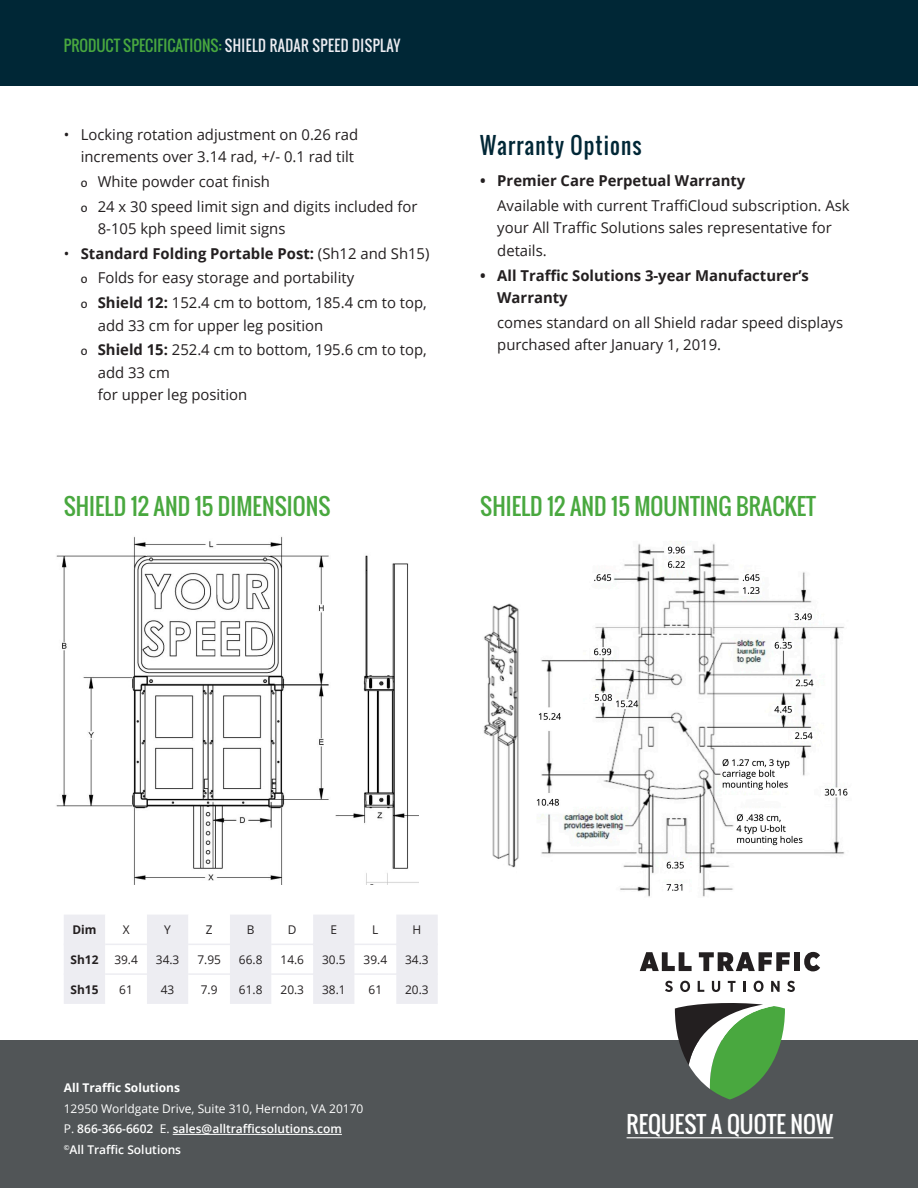
<style>
.page{position:relative;width:918px;height:1188px;background:#fff}
.page>*{position:absolute;margin:0;border:0;box-sizing:border-box;transform-origin:0 0}
.Product_Specifica{font:22.5px "Oswald";color:#49a83f}
.Product_Specifica-2{font:22.5px "Oswald";color:#fff}
.H2_15_20{font:22.5px "Oswald";letter-spacing:.05em;color:#002736;scale:.94 1}
.Bullets{font:15px/22.5px "Open Sans";color:#231f20}
.t1{font:700 15px/22.5px "Open Sans";color:#231f20}
.t2{font:15px "Oswald";color:#ededf2;scale:.94 1}
.t3{font:600 12px "Open Sans";color:#fff}
.Body_Copy{font:12px "Open Sans";color:#231f20}
.t4{font:12px "Open Sans";color:#fff}
.t5{font:700 12px "Open Sans";color:#fff}
.Body_Copy-2{font:700 12px "Open Sans";color:#231f20}
.s1{color:#49a83f}
.s2{font-family:"Bitter";font-size:12px}
.s3{font-weight:400}
.s4{font-weight:700}
</style>
<div class="page">
<div style="left:0;top:1040px;width:918px;height:148px;background:#515557"></div>
<hr style="left:173px;top:1134px;width:169px;height:1px;background:#fff">
<hr style="left:627px;top:1137px;width:206px;height:1px;background:#fff">
<svg style="left:675px;top:1003px;width:110px;height:97px"></svg>
<svg style="left:665px;top:981px;width:8px;height:11px"></svg>
<svg style="left:680px;top:981px;width:10px;height:11px"></svg>
<svg style="left:698px;top:981px;width:6px;height:11px"></svg>
<svg style="left:712px;top:981px;width:8px;height:11px"></svg>
<svg style="left:728px;top:981px;width:8px;height:11px"></svg>
<svg style="left:744px;top:981px;width:2px;height:11px"></svg>
<svg style="left:754px;top:981px;width:10px;height:11px"></svg>
<svg style="left:771px;top:981px;width:9px;height:11px"></svg>
<svg style="left:787px;top:981px;width:8px;height:11px"></svg>
<svg style="left:640px;top:952px;width:52px;height:19px"></svg>
<svg style="left:699px;top:952px;width:91px;height:19px"></svg>
<div style="left:795px;top:952px;width:5px;height:19px;background:#231f20"></div>
<svg style="left:804px;top:952px;width:16px;height:19px"></svg>
<div style="left:0;top:0;width:918px;height:86px;background:#002736"></div>
<img style="left:56px;top:536px;width:280px;height:348px">
<img style="left:336px;top:555px;width:83px;height:329px">
<svg style="left:64px;top:915px;width:374px;height:89px"></svg>
<hr style="left:64px;top:944px;width:41px;height:1px;background:#ededf2">
<hr style="left:105px;top:944px;width:42px;height:1px;background:#ededf2">
<hr style="left:147px;top:944px;width:41px;height:1px;background:#ededf2">
<hr style="left:188px;top:944px;width:42px;height:1px;background:#ededf2">
<hr style="left:230px;top:944px;width:42px;height:1px;background:#ededf2">
<hr style="left:272px;top:944px;width:41px;height:1px;background:#ededf2">
<hr style="left:313px;top:944px;width:42px;height:1px;background:#ededf2">
<hr style="left:355px;top:944px;width:41px;height:1px;background:#ededf2">
<hr style="left:396px;top:944px;width:42px;height:1px;background:#ededf2">
<hr style="left:64px;top:973px;width:41px;height:2px;background:#ededf2">
<hr style="left:105px;top:973px;width:42px;height:2px;background:#ededf2">
<hr style="left:147px;top:973px;width:41px;height:2px;background:#ededf2">
<hr style="left:188px;top:973px;width:42px;height:2px;background:#ededf2">
<hr style="left:230px;top:973px;width:42px;height:2px;background:#ededf2">
<hr style="left:272px;top:973px;width:41px;height:2px;background:#ededf2">
<hr style="left:313px;top:973px;width:42px;height:2px;background:#ededf2">
<hr style="left:355px;top:973px;width:41px;height:2px;background:#ededf2">
<hr style="left:396px;top:973px;width:42px;height:2px;background:#ededf2">
<img style="left:483px;top:541px;width:365px;height:356px">
<p class="t2" style="left:64px;top:34px;width:360px"><span class="s1">PRODUCT SPECIFICATIONS:</span> SHIELD RADAR SPEED DISPLAY</p>
<p class="Bullets" style="left:64px;top:123px;width:296px;text-align:right">• Locking rotation adjustment on 0.26 rad increments over 3.14 rad, +/- 0.1 rad tilt</p>
<p class="Bullets" style="left:81px;top:170px;width:191px"><span class="s2">o</span> White powder coat finish</p>
<p class="Bullets" style="left:98px;top:195px;width:321px;text-indent:-17px"><span class="s2">o</span> 24 x 30 speed limit sign and digits included for<br>8-105 kph speed limit signs</p>
<p class="t1" style="left:64px;top:242px;width:367px"><span class="s3">•</span> Standard Folding Portable Post: <span class="s3">(Sh12 and Sh15)</span></p>
<p class="Bullets" style="left:81px;top:266px;width:275px"><span class="s2">o</span> Folds for easy storage and portability</p>
<p class="Bullets" style="left:98px;top:291px;width:331px;text-indent:-17px"><span class="s2">o</span> <span class="s4">Shield 12:</span> 152.4 cm to bottom, 185.4 cm to top, add 33 cm for upper leg position</p>
<p class="Bullets" style="left:98px;top:338px;width:331px;text-indent:-17px"><span class="s2">o</span> <span class="s4">Shield 15:</span> 252.4 cm to bottom, 195.6 cm to top, add 33 cm<br>for upper leg position</p>
<p class="H2_15_20" style="left:480px;top:129px;width:173px">Warranty Options</p>
<p class="t1" style="left:480px;top:169px;width:267px">• Premier Care Perpetual Warranty</p>
<p class="Bullets" style="left:497px;top:194px;width:354px">Available with current TraffiCloud subscription. Ask your All Traffic Solutions sales representative for details.</p>
<p class="t1" style="left:497px;top:263px;width:313px;text-indent:-17px">• All Traffic Solutions 3-year Manufacturer’s<br>Warranty</p>
<p class="Bullets" style="left:497px;top:311px;width:347px">comes standard on all Shield radar speed displays purchased after January 1, 2019.</p>
<p class="Product_Specifica" style="left:64px;top:489px;width:268px">SHIELD 12 AND 15 DIMENSIONS</p>
<p class="Product_Specifica" style="left:480px;top:489px;width:337px">SHIELD 12 AND 15 MOUNTING BRACKET</p>
<p class="Body_Copy-2" style="left:73px;top:921px;width:26px">Dim</p>
<p class="Body_Copy" style="left:123px;top:921px;width:8px">X</p>
<p class="Body_Copy" style="left:164px;top:921px;width:8px">Y</p>
<p class="Body_Copy" style="left:206px;top:921px;width:8px">Z</p>
<p class="Body_Copy" style="left:247px;top:921px;width:9px">B</p>
<p class="Body_Copy" style="left:288px;top:921px;width:10px">D</p>
<p class="Body_Copy" style="left:331px;top:921px;width:8px">E</p>
<p class="Body_Copy" style="left:372px;top:921px;width:8px">L</p>
<p class="Body_Copy" style="left:413px;top:921px;width:10px">H</p>
<p class="Body_Copy-2" style="left:71px;top:951px;width:29px">Sh12</p>
<p class="Body_Copy" style="left:114px;top:951px;width:25px">39.4</p>
<p class="Body_Copy" style="left:156px;top:951px;width:25px">34.3</p>
<p class="Body_Copy" style="left:197px;top:951px;width:25px">7.95</p>
<p class="Body_Copy" style="left:239px;top:951px;width:25px">66.8</p>
<p class="Body_Copy" style="left:281px;top:951px;width:25px">14.6</p>
<p class="Body_Copy" style="left:322px;top:951px;width:25px">30.5</p>
<p class="Body_Copy" style="left:364px;top:951px;width:25px">39.4</p>
<p class="Body_Copy" style="left:405px;top:951px;width:25px">34.3</p>
<p class="Body_Copy-2" style="left:71px;top:981px;width:29px">Sh15</p>
<p class="Body_Copy" style="left:119px;top:981px;width:15px">61</p>
<p class="Body_Copy" style="left:161px;top:981px;width:15px">43</p>
<p class="Body_Copy" style="left:201px;top:981px;width:18px">7.9</p>
<p class="Body_Copy" style="left:239px;top:981px;width:25px">61.8</p>
<p class="Body_Copy" style="left:281px;top:981px;width:25px">20.3</p>
<p class="Body_Copy" style="left:322px;top:981px;width:25px">38.1</p>
<p class="Body_Copy" style="left:369px;top:981px;width:15px">61</p>
<p class="Body_Copy" style="left:405px;top:981px;width:25px">20.3</p>
<p class="t5" style="left:64px;top:1079px;width:118px">All Traffic Solutions</p>
<p class="t4" style="left:64px;top:1100px;width:301px">12950 Worldgate Drive, Suite 310, Herndon, VA 20170</p>
<p class="t3" style="left:64px;top:1121px;width:280px"><span class="s3">P.</span> 866-366-6602 <span class="s3">E.</span> sales@alltrafficsolutions.com</p>
<p class="t3" style="left:64px;top:1142px;width:119px"><sup>©</sup>All Traffic Solutions</p>
<p class="Product_Specifica-2" style="left:627px;top:1108px;width:208px">REQUEST A QUOTE NOW</p>
</div>
